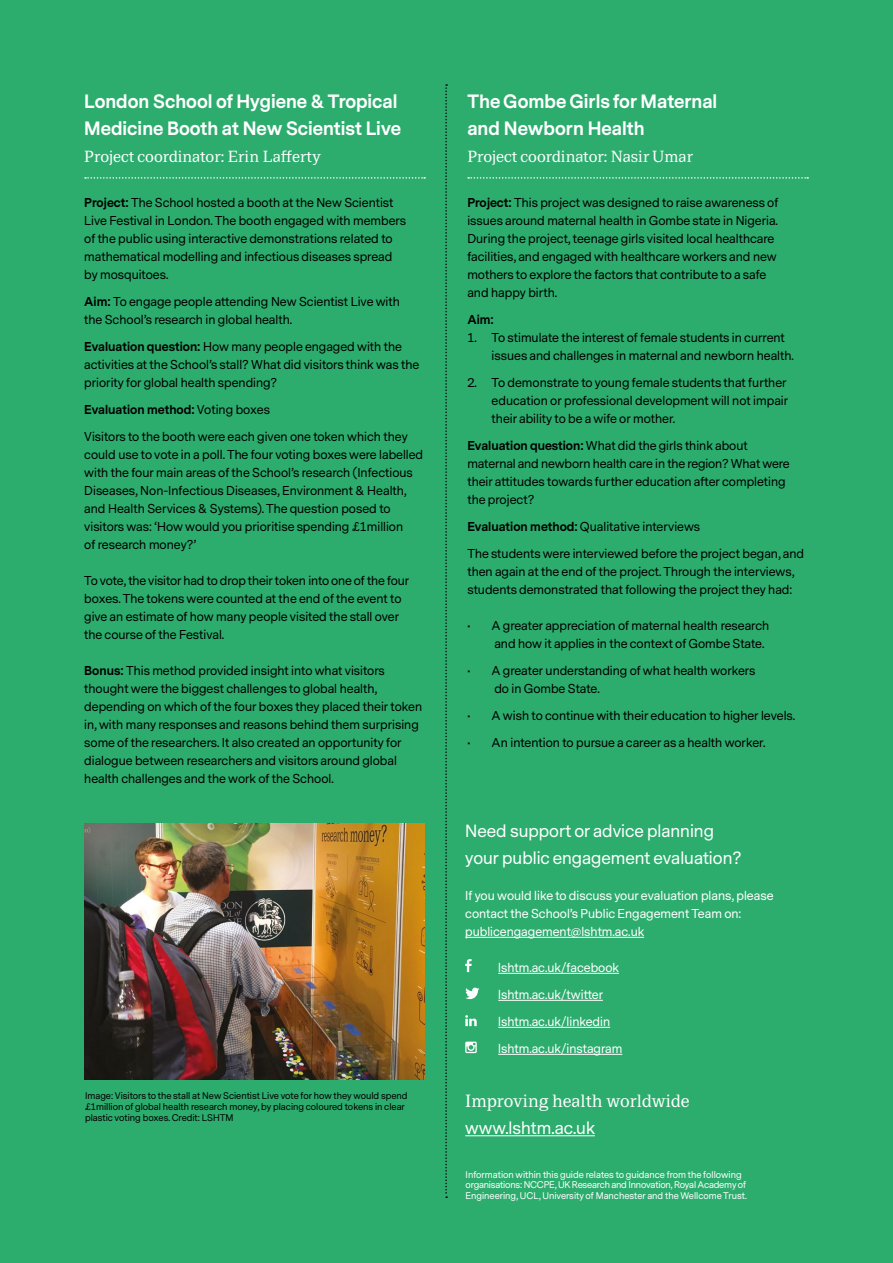
<style>
.page{position:relative;width:893px;height:1263px;background:#2cad6e}
.page>*{position:absolute;margin:0;border:0;box-sizing:border-box;transform-origin:0 0}
.t1{font:700 18px/27px "Messina Sans";color:#fff}
.t2{font:16.5px/27px "Messina Sans";color:#fff}
.t3{font:16.5px "Messina Modern";color:#fff}
.t4{font:15px "Messina Modern";color:#fff}
.t5{font:12px/18px "Messina Sans";color:#000}
.t6{font:12px/18px "Messina Sans";color:#fff}
.t7{font:700 12px "Messina Sans";color:#000}
.t8{font:9px/10.8px "Messina Sans";color:#fff}
.t9{font:9px/10.8px "Messina Sans";color:#000}
.s1{font-weight:700}
.s2{font-weight:400}
</style>
<div class="page">
<svg style="left:85px;top:177px;width:340px;height:2px"></svg>
<svg style="left:468px;top:177px;width:340px;height:2px"></svg>
<hr style="left:465px;top:937px;width:179px;height:1px;background:#fff">
<hr style="left:498px;top:973px;width:121px;height:1px;background:#fff">
<hr style="left:498px;top:1000px;width:105px;height:1px;background:#fff">
<hr style="left:498px;top:1027px;width:112px;height:1px;background:#fff">
<hr style="left:498px;top:1054px;width:124px;height:1px;background:#fff">
<hr style="left:465px;top:1135px;width:130px;height:1px;background:#fff">
<svg style="left:465px;top:959px;width:7px;height:13px"></svg>
<svg style="left:465px;top:988px;width:14px;height:11px"></svg>
<svg style="left:465px;top:1015px;width:12px;height:11px"></svg>
<svg style="left:465px;top:1042px;width:12px;height:11px"></svg>
<svg style="left:445px;top:84px;width:2px;height:1114px"></svg>
<img style="left:84px;top:824px;width:341px;height:255px">
<h1 class="t1" style="left:84px;top:88px;width:318px">London School of Hygiene &amp; Tropical<br>Medicine Booth at New Scientist Live</h1>
<p class="t4" style="left:84px;top:147px;width:238px">Project coordinator: Erin Lafferty</p>
<p class="t5" style="left:84px;top:194px;width:323px"><span class="s1">Project:</span> The School hosted a booth at the New Scientist Live Festival in London. The booth engaged with members of the public using interactive demonstrations related to mathematical modelling and infectious diseases spread by mosquitoes.</p>
<p class="t5" style="left:84px;top:293px;width:317px"><span class="s1">Aim:</span> To engage people attending New Scientist Live with the School’s research in global health.</p>
<p class="t5" style="left:84px;top:338px;width:336px"><span class="s1">Evaluation question:</span> How many people engaged with the activities at the School’s stall? What did visitors think was the priority for global health spending?</p>
<p class="t7" style="left:84px;top:401px;width:187px">Evaluation method: <span class="s2">Voting boxes</span></p>
<p class="t5" style="left:84px;top:428px;width:340px">Visitors to the booth were each given one token which they could use to vote in a poll. The four voting boxes were labelled with the four main areas of the School’s research (Infectious Diseases, Non-Infectious Diseases, Environment &amp; Health, and Health Services &amp; Systems). The question posed to visitors was: ‘How would you prioritise spending £1million<br>of research money?’</p>
<p class="t5" style="left:84px;top:572px;width:326px">To vote, the visitor had to drop their token into one of the four boxes. The tokens were counted at the end of the event to give an estimate of how many people visited the stall over the course of the Festival.</p>
<p class="t5" style="left:84px;top:662px;width:339px"><span class="s1">Bonus:</span> This method provided insight into what visitors thought were the biggest challenges to global health, depending on which of the four boxes they placed their token in, with many responses and reasons behind them surprising some of the researchers. It also created an opportunity for dialogue between researchers and visitors around global health challenges and the work of the School.</p>
<p class="t9" style="left:85px;top:1091px;width:324px">Image: Visitors to the stall at New Scientist Live vote for how they would spend £1million of global health research money, by placing coloured tokens in clear plastic voting boxes. Credit: LSHTM</p>
<h1 class="t1" style="left:467px;top:88px;width:251px">The Gombe Girls for Maternal and Newborn Health</h1>
<p class="t4" style="left:467px;top:147px;width:227px">Project coordinator: Nasir Umar</p>
<p class="t5" style="left:467px;top:194px;width:313px"><span class="s1">Project:</span> This project was designed to raise awareness of issues around maternal health in Gombe state in Nigeria.<br>During the project, teenage girls visited local healthcare facilities, and engaged with healthcare workers and new mothers to explore the factors that contribute to a safe and happy birth.</p>
<p class="t7" style="left:467px;top:311px;width:28px">Aim:</p>
<p class="t5" style="left:492px;top:329px;width:304px;text-indent:-24px">1. To stimulate the interest of female students in current issues and challenges in maternal and newborn health.</p>
<p class="t5" style="left:492px;top:374px;width:298px;text-indent:-24px">2. To demonstrate to young female students that further education or professional development will not impair their ability to be a wife or mother.</p>
<p class="t5" style="left:467px;top:437px;width:324px"><span class="s1">Evaluation question:</span> What did the girls think about maternal and newborn health care in the region? What were their attitudes towards further education after completing the project?</p>
<p class="t5" style="left:467px;top:518px;width:234px"><span class="s1">Evaluation method:</span> Qualitative interviews</p>
<p class="t5" style="left:467px;top:545px;width:338px">The students were interviewed before the project began, and then again at the end of the project. Through the interviews, students demonstrated that following the project they had:</p>
<p class="t5" style="left:494px;top:617px;width:276px;text-indent:-27px">• A greater appreciation of maternal health research and how it applies in the context of Gombe State.</p>
<p class="t5" style="left:494px;top:662px;width:262px;text-indent:-27px">• A greater understanding of what health workers do in Gombe State.</p>
<p class="t5" style="left:467px;top:707px;width:329px">• A wish to continue with their education to higher levels.</p>
<p class="t5" style="left:467px;top:734px;width:300px">• An intention to pursue a career as a health worker.</p>
<h2 class="t2" style="left:465px;top:818px;width:278px">Need support or advice planning your public engagement evaluation?</h2>
<p class="t6" style="left:465px;top:887px;width:310px">If you would like to discuss your evaluation plans, please contact the School’s Public Engagement Team on: publicengagement@lshtm.ac.uk</p>
<p class="t6" style="left:498px;top:959px;width:122px">lshtm.ac.uk/facebook</p>
<p class="t6" style="left:498px;top:986px;width:106px">lshtm.ac.uk/twitter</p>
<p class="t6" style="left:498px;top:1013px;width:113px">lshtm.ac.uk/linkedin</p>
<p class="t6" style="left:498px;top:1040px;width:126px">lshtm.ac.uk/instagram</p>
<h2 class="t3" style="left:465px;top:1090px;width:226px">Improving health worldwide</h2>
<h2 class="t2" style="left:465px;top:1115px;width:131px">www.lshtm.ac.uk</h2>
<p class="t8" style="left:466px;top:1169px;width:283px">Information within this guide relates to guidance from the following organisations: NCCPE, UK Research and Innovation, Royal Academy of<br>Engineering, UCL, University of Manchester and the Wellcome Trust.</p>
</div>
